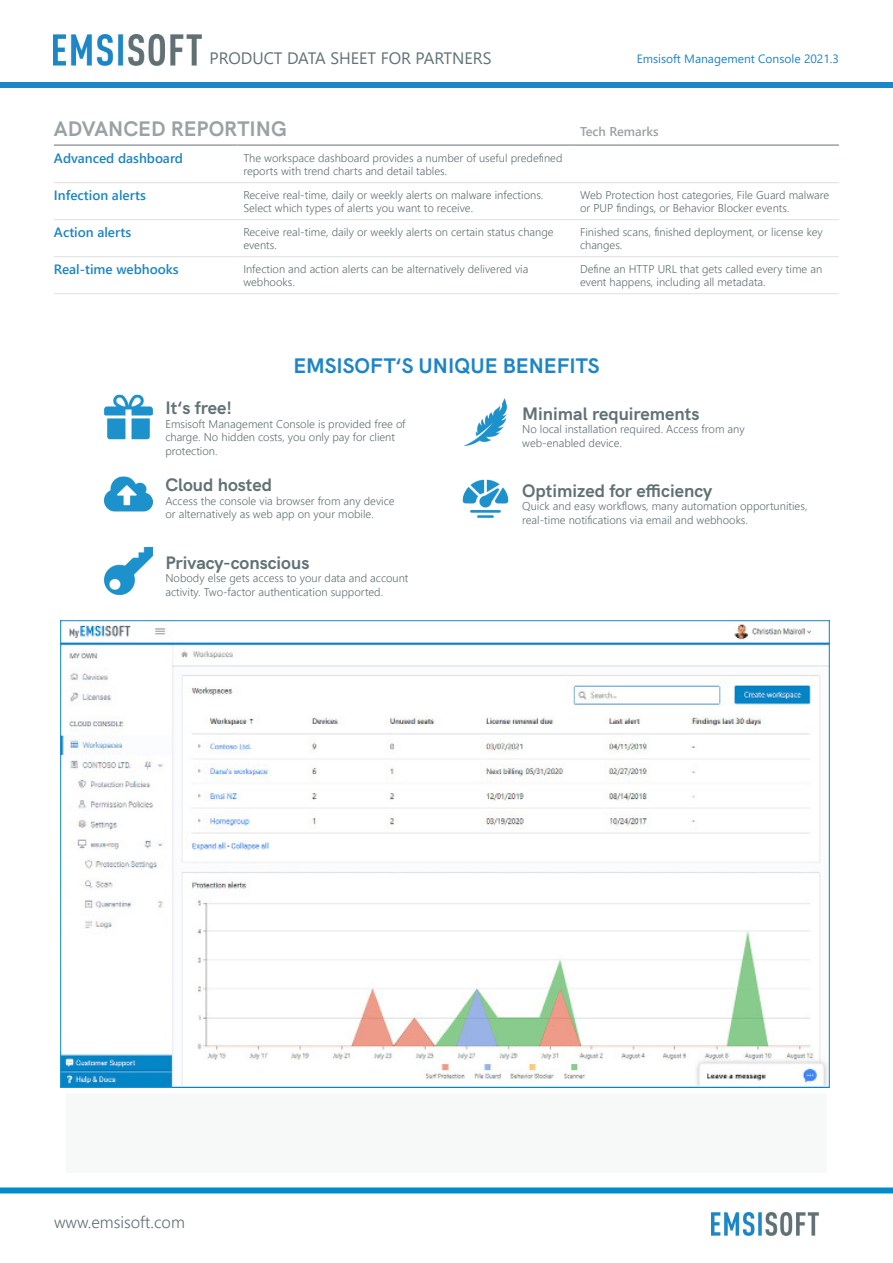
<style>
.page{position:relative;width:893px;height:1263px;background:#fff}
.page>*{position:absolute;margin:0;border:0;box-sizing:border-box;transform-origin:0 0}
.Einf__Abs{font:700 21px "HK Grotesk";color:#1b85c7}
.Einf__Abs-2{font:700 21px "HK Grotesk";color:#9aa2a5}
.Einf__Abs-3{font:700 18px "HK Grotesk";color:#617175}
.Einf__Abs-4{font:16.5px "Segoe UI";color:#617175}
.Einf__Abs-5{font:16.5px "Segoe UI";letter-spacing:.035em;color:#617175}
.Einf__Abs-6{font:300 16.5px "Segoe UI";color:#617175}
.Einf__Abs-7{font:600 13.5px "Segoe UI";color:#1b85c6}
.Einf__Abs-8{font:600 13.5px "Segoe UI";color:#1b85c5}
.Einf__Abs-9{font:600 12.75px "Segoe UI";color:#9aa2a5}
.Einf__Abs-10{font:12px "Segoe UI";color:#1b85c6}
.Einf__Abs-11{font:300 11.25px/13.5px "Segoe UI";color:#617175}
</style>
<div class="page">
<div style="left:0;top:82px;width:893px;height:5px;background:#1c87c7"></div>
<hr style="left:54px;top:182px;width:183px;height:1px;background:#dfe0e1">
<hr style="left:237px;top:182px;width:337px;height:1px;background:#dfe0e1">
<hr style="left:574px;top:182px;width:265px;height:1px;background:#dfe0e1">
<hr style="left:54px;top:219px;width:183px;height:1px;background:#dfe0e1">
<hr style="left:237px;top:219px;width:337px;height:1px;background:#dfe0e1">
<hr style="left:574px;top:219px;width:265px;height:1px;background:#dfe0e1">
<hr style="left:54px;top:256px;width:183px;height:1px;background:#dfe0e1">
<hr style="left:237px;top:256px;width:337px;height:1px;background:#dfe0e1">
<hr style="left:574px;top:256px;width:265px;height:1px;background:#dfe0e1">
<hr style="left:54px;top:293px;width:183px;height:1px;background:#dfe0e1">
<hr style="left:237px;top:293px;width:337px;height:1px;background:#dfe0e1">
<hr style="left:574px;top:293px;width:265px;height:1px;background:#dfe0e1">
<hr style="left:54px;top:144px;width:183px;height:2px;background:#9aa2a5">
<hr style="left:237px;top:144px;width:337px;height:2px;background:#9aa2a5">
<hr style="left:574px;top:144px;width:265px;height:2px;background:#9aa2a5">
<div style="left:64px;top:1092px;width:764px;height:82px;background:#f7f8f8"></div>
<img style="left:105px;top:394px;width:48px;height:46px">
<img style="left:105px;top:476px;width:48px;height:36px">
<img style="left:105px;top:548px;width:48px;height:47px">
<img style="left:464px;top:399px;width:43px;height:47px">
<img style="left:462px;top:479px;width:47px;height:39px">
<img style="left:61px;top:621px;width:768px;height:466px">
<div style="left:0;top:1187px;width:893px;height:6px;background:#008ccb"></div>
<img style="left:712px;top:1213px;width:106px;height:23px">
<img style="left:53px;top:34px;width:148px;height:32px">
<p class="Einf__Abs-4" style="left:209px;top:43px;width:284px">PRODUCT DATA SHEET FOR PARTNERS</p>
<p class="Einf__Abs-10" style="left:637px;top:47px;width:204px">Emsisoft Management Console 2021.3</p>
<h3 class="Einf__Abs-5" style="left:243px;top:43px;width:265px">DUCT DATA SH ET FOR PARTNERS</h3>
<p class="Einf__Abs-2" style="left:54px;top:112px;width:234px">ADVANCED REPORTING</p>
<p class="Einf__Abs-9" style="left:580px;top:119px;width:80px">Tech Remarks</p>
<p class="Einf__Abs-8" style="left:54px;top:146px;width:131px">Advanced dashboard</p>
<p class="Einf__Abs-11" style="left:243px;top:150px;width:321px">The workspace dashboard provides a number of useful predefined reports with trend charts and detail tables.</p>
<p class="Einf__Abs-7" style="left:54px;top:183px;width:93px">Infection alerts</p>
<p class="Einf__Abs-11" style="left:243px;top:187px;width:302px">Receive real-time, daily or weekly alerts on malware infections.<br>Select which types of alerts you want to receive.</p>
<p class="Einf__Abs-11" style="left:580px;top:187px;width:251px">Web Protection host categories, File Guard malware or PUP findings, or Behavior Blocker events.</p>
<p class="Einf__Abs-7" style="left:54px;top:220px;width:79px">Action alerts</p>
<p class="Einf__Abs-11" style="left:243px;top:224px;width:312px">Receive real-time, daily or weekly alerts on certain status change events.</p>
<p class="Einf__Abs-11" style="left:580px;top:224px;width:244px">Finished scans, finished deployment, or license key changes.</p>
<p class="Einf__Abs-7" style="left:54px;top:257px;width:126px">Real-time webhooks</p>
<p class="Einf__Abs-11" style="left:243px;top:261px;width:287px">Infection and action alerts can be alternatively delivered via webhooks.</p>
<p class="Einf__Abs-11" style="left:580px;top:261px;width:244px">Define an HTTP URL that gets called every time an event happens, including all metadata.</p>
<p class="Einf__Abs" style="left:293px;top:349px;width:308px">EMSISOFT‘S UNIQUE BENEFITS</p>
<p class="Einf__Abs-3" style="left:165px;top:394px;width:68px">It‘s free!</p>
<p class="Einf__Abs-11" style="left:165px;top:416px;width:242px">Emsisoft Management Console is provided free of charge. No hidden costs, you only pay for client protection.</p>
<p class="Einf__Abs-3" style="left:165px;top:471px;width:108px">Cloud hosted</p>
<p class="Einf__Abs-11" style="left:165px;top:493px;width:231px">Access the console via browser from any device</p>
<p class="Einf__Abs-11" style="left:165px;top:506px;width:210px">or alternatively as web app on your mobile.</p>
<p class="Einf__Abs-3" style="left:165px;top:548px;width:146px">Privacy-conscious</p>
<p class="Einf__Abs-11" style="left:165px;top:570px;width:245px">Nobody else gets access to your data and account activity. Two-factor authentication supported.</p>
<p class="Einf__Abs-3" style="left:522px;top:399px;width:179px">Minimal requirements</p>
<p class="Einf__Abs-11" style="left:522px;top:421px;width:224px">No local installation required. Access from any</p>
<p class="Einf__Abs-11" style="left:522px;top:435px;width:101px">web-enabled device.</p>
<p class="Einf__Abs-3" style="left:522px;top:476px;width:191px">Optimized for efficiency</p>
<p class="Einf__Abs-11" style="left:522px;top:498px;width:287px">Quick and easy workflows, many automation opportunities, real-time notifications via email and webhooks.</p>
<p class="Einf__Abs-6" style="left:54px;top:1207px;width:132px">www.emsisoft.com</p>
</div>
